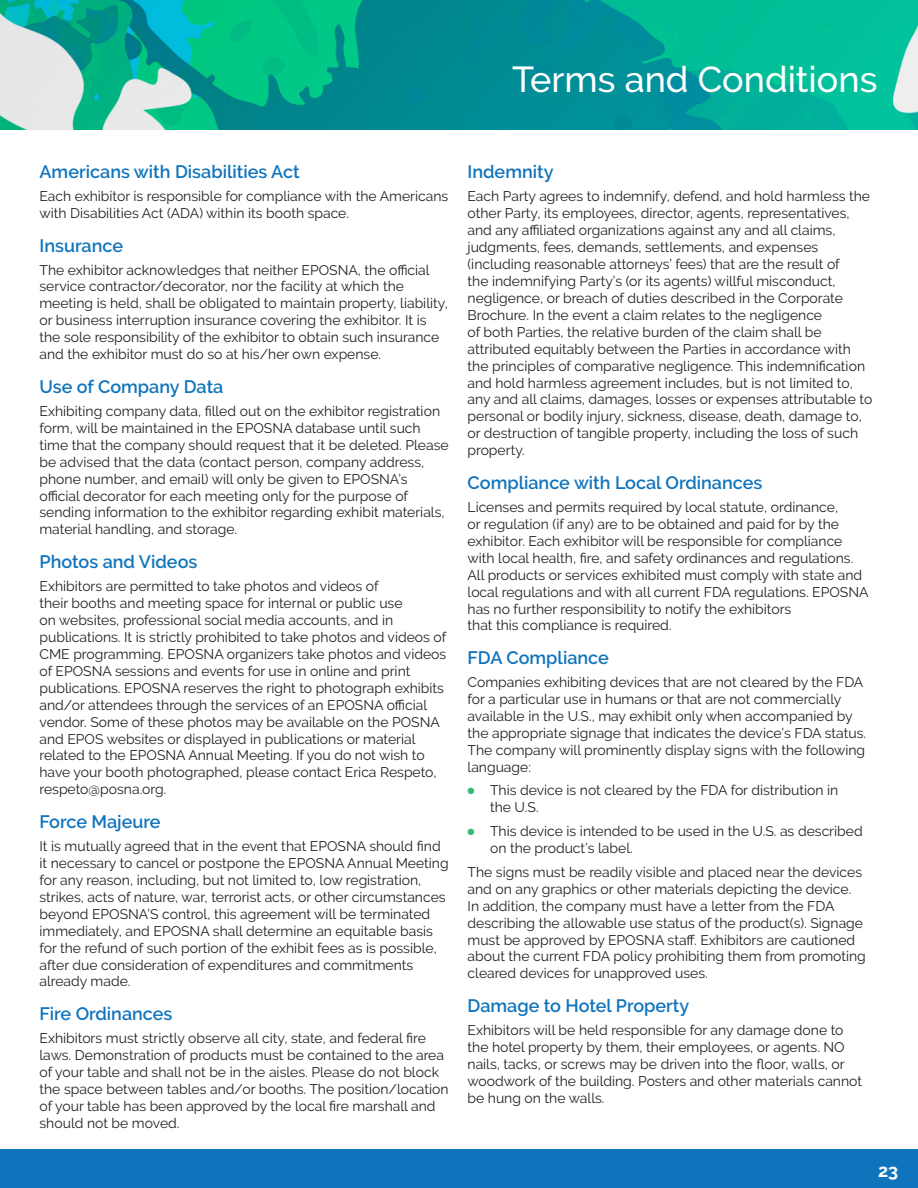
<style>
.page{position:relative;width:918px;height:1188px;background:#fff}
.page>*{position:absolute;margin:0;border:0;box-sizing:border-box;transform-origin:0 0}
.t1{font:500 36px "Raleway";color:#fff}
.subs_blue{font:600 18px "Raleway";color:#1074bc}
.t2{font:700 18px "Raleway";color:#fff}
.body{font:13.95px/17px "Raleway";color:#231f20}
.s1{color:#39b877}
</style>
<div class="page">
<img style="left:0;top:0;width:918px;height:130px">
<div style="left:0;top:1149px;width:918px;height:39px;background:#1074bc"></div>
<p class="t1" style="left:512px;top:59px;width:367px">Terms and Conditions</p>
<p class="subs_blue" style="left:40px;top:162px;width:262px">Americans with Disabilities Act</p>
<p class="body" style="left:40px;top:188px;width:410px">Each exhibitor is responsible for compliance with the Americans with Disabilities Act (ADA) within its booth space.</p>
<p class="subs_blue" style="left:40px;top:235px;width:85px">Insurance</p>
<p class="body" style="left:40px;top:261px;width:410px">The exhibitor acknowledges that neither EPOSNA, the official service contractor/decorator, nor the facility at which the meeting is held, shall be obligated to maintain property, liability, or business interruption insurance covering the exhibitor. It is the sole responsibility of the exhibitor to obtain such insurance and the exhibitor must do so at his/her own expense.</p>
<p class="subs_blue" style="left:40px;top:376px;width:185px">Use of Company Data</p>
<p class="body" style="left:40px;top:402px;width:411px">Exhibiting company data, filled out on the exhibitor registration form, will be maintained in the EPOSNA database until such time that the company should request that it be deleted. Please be advised that the data (contact person, company address, phone number, and email) will only be given to EPOSNA’s official decorator for each meeting only for the purpose of sending information to the exhibitor regarding exhibit materials, material handling, and storage.</p>
<p class="subs_blue" style="left:40px;top:552px;width:159px">Photos and Videos</p>
<p class="body" style="left:40px;top:578px;width:408px">Exhibitors are permitted to take photos and videos of<br>their booths and meeting space for internal or public use<br>on websites, professional social media accounts, and in publications. It is strictly prohibited to take photos and videos of CME programming. EPOSNA organizers take photos and videos of EPOSNA sessions and events for use in online and print publications. EPOSNA reserves the right to photograph exhibits and/or attendees through the services of an EPOSNA official vendor. Some of these photos may be available on the POSNA and EPOS websites or displayed in publications or material related to the EPOSNA Annual Meeting. If you do not wish to have your booth photographed, please contact Erica Respeto, respeto@posna.org.</p>
<p class="subs_blue" style="left:40px;top:812px;width:122px">Force Majeure</p>
<p class="body" style="left:40px;top:837px;width:411px">It is mutually agreed that in the event that EPOSNA should find it necessary to cancel or postpone the EPOSNA Annual Meeting for any reason, including, but not limited to, low registration, strikes, acts of nature, war, terrorist acts, or other circumstances beyond EPOSNA’S control, this agreement will be terminated immediately, and EPOSNA shall determine an equitable basis for the refund of such portion of the exhibit fees as is possible, after due consideration of expenditures and commitments already made.</p>
<p class="subs_blue" style="left:40px;top:1004px;width:135px">Fire Ordinances</p>
<p class="body" style="left:40px;top:1030px;width:411px">Exhibitors must strictly observe all city, state, and federal fire laws. Demonstration of products must be contained to the area of your table and shall not be in the aisles. Please do not block the space between tables and/or booths. The position/location of your table has been approved by the local fire marshall and should not be moved.</p>
<p class="subs_blue" style="left:468px;top:162px;width:88px">Indemnity</p>
<p class="body" style="left:468px;top:188px;width:406px">Each Party agrees to indemnify, defend, and hold harmless the other Party, its employees, director, agents, representatives, and any affiliated organizations against any and all claims, judgments, fees, demands, settlements, and expenses (including reasonable attorneys’ fees) that are the result of<br>the indemnifying Party’s (or its agents) willful misconduct, negligence, or breach of duties described in the Corporate Brochure. In the event a claim relates to the negligence<br>of both Parties, the relative burden of the claim shall be attributed equitably between the Parties in accordance with the principles of comparative negligence. This indemnification and hold harmless agreement includes, but is not limited to, any and all claims, damages, losses or expenses attributable to personal or bodily injury, sickness, disease, death, damage to, or destruction of tangible property, including the loss of such property.</p>
<p class="subs_blue" style="left:468px;top:473px;width:296px">Compliance with Local Ordinances</p>
<p class="body" style="left:468px;top:498px;width:376px">Licenses and permits required by local statute, ordinance, or regulation (if any) are to be obtained and paid for by the exhibitor. Each exhibitor will be responsible for compliance</p>
<p class="body" style="left:468px;top:549px;width:387px">with local health, fire, and safety ordinances and regulations.</p>
<p class="body" style="left:468px;top:566px;width:403px">All products or services exhibited must comply with state and local regulations and with all current FDA regulations. EPOSNA has no further responsibility to notify the exhibitors</p>
<p class="body" style="left:468px;top:617px;width:206px">that this compliance is required.</p>
<p class="subs_blue" style="left:468px;top:648px;width:143px">FDA Compliance</p>
<p class="body" style="left:468px;top:674px;width:400px">Companies exhibiting devices that are not cleared by the FDA for a particular use in humans or that are not commercially available in the U.S., may exhibit only when accompanied by the appropriate signage that indicates the device’s FDA status.<br>The company will prominently display signs with the following language:</p>
<p class="body" style="left:468px;top:782px;width:372px"><span class="s1">●</span> This device is not cleared by the FDA for distribution in</p>
<p class="body" style="left:490px;top:799px;width:50px">the U.S.</p>
<p class="body" style="left:490px;top:823px;width:374px;text-indent:-22px"><span class="s1">●</span> This device is intended to be used in the U.S. as described on the product’s label.</p>
<p class="body" style="left:468px;top:863px;width:400px">The signs must be readily visible and placed near the devices and on any graphics or other materials depicting the device.<br>In addition, the company must have a letter from the FDA describing the allowable use status of the product(s). Signage must be approved by EPOSNA staff. Exhibitors are cautioned about the current FDA policy prohibiting them from promoting cleared devices for unapproved uses.</p>
<p class="subs_blue" style="left:468px;top:996px;width:223px">Damage to Hotel Property</p>
<p class="body" style="left:468px;top:1022px;width:396px">Exhibitors will be held responsible for any damage done to the hotel property by them, their employees, or agents. NO nails, tacks, or screws may be driven into the floor, walls, or woodwork of the building. Posters and other materials cannot be hung on the walls.</p>
<p class="t2" style="left:878px;top:1160px;width:22px">23</p>
</div>
